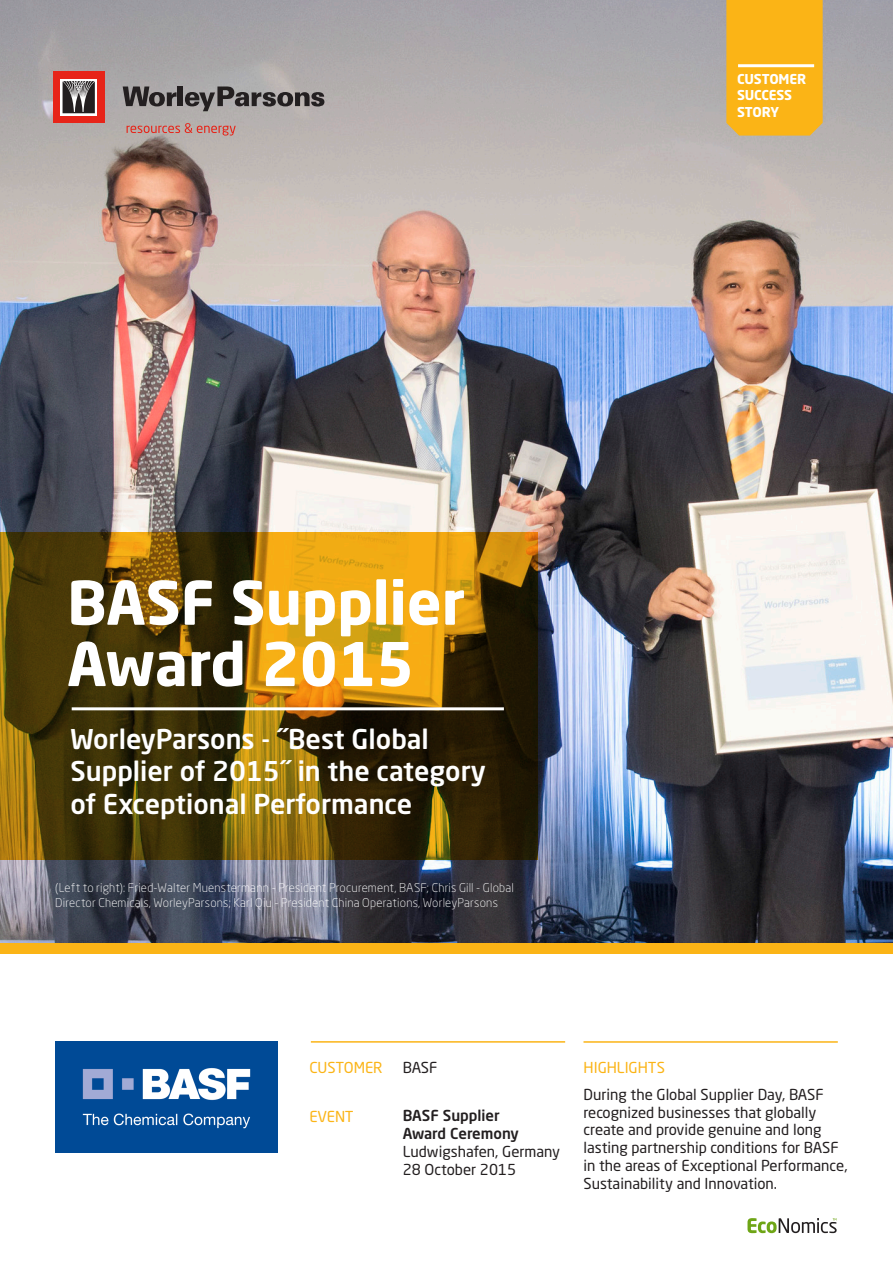
<style>
.page{position:relative;width:893px;height:1263px;background:#fff}
.page>*{position:absolute;margin:0;border:0;box-sizing:border-box;transform-origin:0 0}
.Ahead_WP{font:700 59.4px/61.3px "Neo Sans Std";color:#fff}
.Bhead_WP{font:500 26.85px/32.2px "Neo Sans Std";color:#fff}
.Chead_WP{font:15px/18px "Neo Sans Std";color:#231f20}
.Body_text_WP{font:15px/18px "Neo Sans Std";color:#231f20}
.Chead_WP-2{font:15px "Neo Sans Std";color:#fbb416}
.Customer_Sucess_Stor{font:700 13.5px/16.5px "Neo Sans Std";letter-spacing:-.01em;color:#fff}
.Body_Text_WP{font:300 12px/14.4px "Neo Sans Std";letter-spacing:.015em;color:#fff}
.s1{font-weight:500}
</style>
<div class="page">
<img style="left:0;top:0;width:893px;height:943px">
<img style="left:55px;top:1042px;width:223px;height:111px">
<svg style="left:0;top:532px;width:538px;height:328px;background:#6c4f0a"></svg>
<hr style="left:72px;top:707px;width:432px;height:3px;background:#fff">
<hr style="left:583px;top:1041px;width:255px;height:2px;background:#fbb416">
<div style="left:0;top:943px;width:893px;height:11px;background:#fbb416"></div>
<div style="left:726px;top:0;width:97px;height:136px;background:#fbb416"></div>
<hr style="left:738px;top:64px;width:76px;height:3px;background:#fff">
<hr style="left:311px;top:1041px;width:254px;height:2px;background:#fbb416">
<svg style="left:747px;top:1218px;width:90px;height:15px"></svg>
<div style="left:53px;top:72px;width:51px;height:51px;background:#e72419"></div>
<svg style="left:60px;top:79px;width:37px;height:37px"></svg>
<svg style="left:63px;top:81px;width:32px;height:32px"></svg>
<svg style="left:127px;top:123px;width:109px;height:13px"></svg>
<svg style="left:123px;top:87px;width:54px;height:19px"></svg>
<div style="left:178px;top:87px;width:5px;height:19px;background:#231f20"></div>
<svg style="left:185px;top:87px;width:139px;height:24px;background:#7b7777"></svg>
<p class="Customer_Sucess_Stor" style="left:737px;top:70px;width:71px">CUSTOMER<br>SUCCESS<br>STORY</p>
<p class="Ahead_WP" style="left:67px;top:570px;width:400px">BASF Supplier<br>Award 2015</p>
<p class="Bhead_WP" style="left:71px;top:722px;width:417px">WorleyParsons - ˝Best Global<br>Supplier of 2015˝ in the category of Exceptional Performance</p>
<p class="Body_Text_WP" style="left:55px;top:880px;width:460px">(Left to right): Fried-Walter Muenstermann - President Procurement, BASF; Chris Gill - Global<br>Director Chemicals, WorleyParsons; Karl Qiu - President China Operations, WorleyParsons</p>
<p class="Chead_WP-2" style="left:309px;top:1058px;width:75px">CUSTOMER</p>
<p class="Chead_WP-2" style="left:309px;top:1107px;width:46px">EVENT</p>
<p class="Body_text_WP" style="left:403px;top:1058px;width:36px">BASF</p>
<p class="Body_text_WP" style="left:403px;top:1106px;width:159px"><span class="s1">BASF Supplier<br>Award Ceremony<br></span>Ludwigshafen, Germany<br>28 October 2015</p>
<p class="Chead_WP-2" style="left:583px;top:1058px;width:83px">HIGHLIGHTS</p>
<p class="Chead_WP" style="left:583px;top:1085px;width:266px">During the Global Supplier Day, BASF recognized businesses that globally create and provide genuine and long lasting partnership conditions for BASF in the areas of Exceptional Performance, Sustainability and Innovation.</p>
</div>
